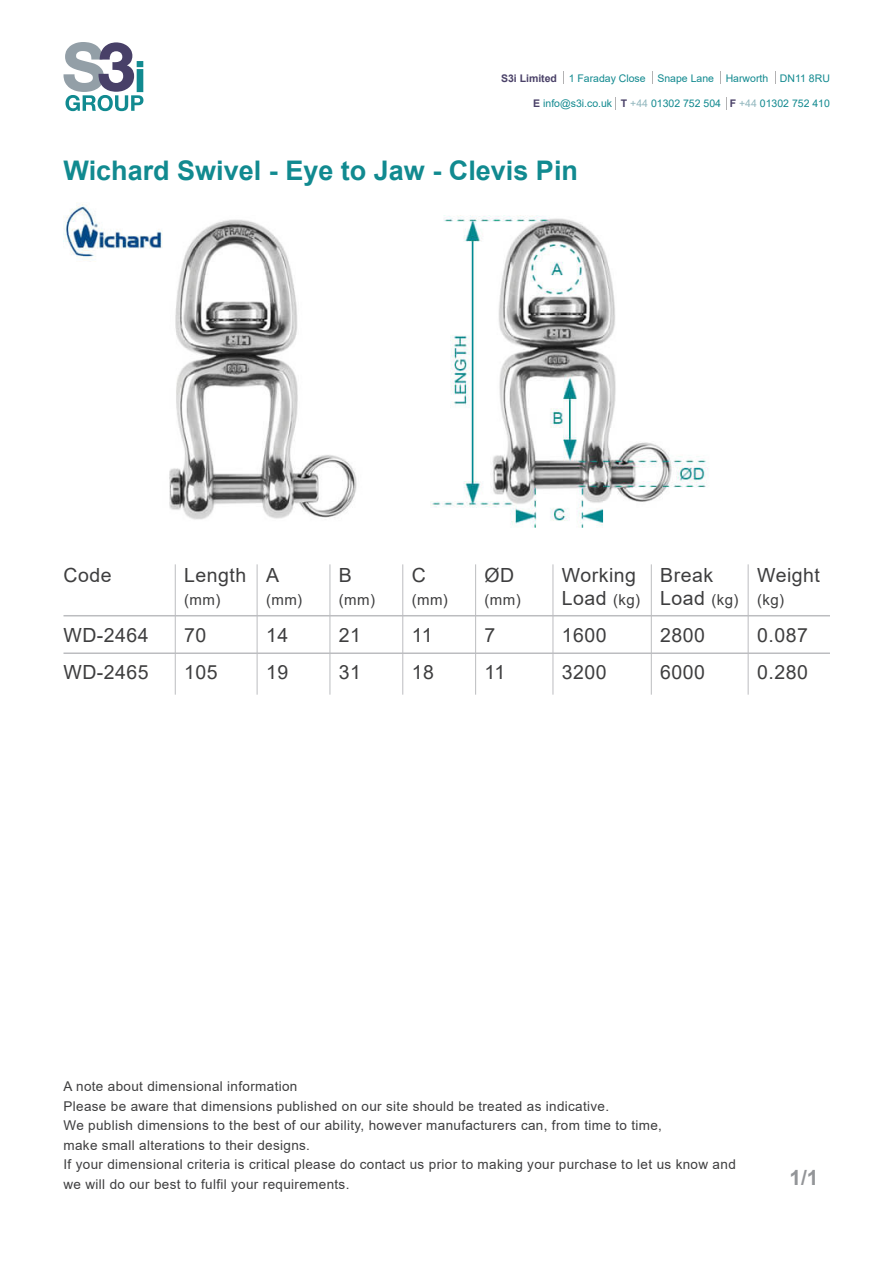
<style>
.page{position:relative;width:893px;height:1263px;background:#fff}
.page>*{position:absolute;margin:0;border:0;box-sizing:border-box;transform-origin:0 0}
.t1{font:700 27px "Arial";color:#118a90}
.t2{font:700 21px "Arial";color:#939598}
.t3{font:19.5px/37.5px "Arial";letter-spacing:.025em;color:#3e3e3f}
.t4{font:15px "Arial";letter-spacing:.025em;color:#3e3e3f}
.t5{font:13.5px/19.5px "Arial";letter-spacing:.025em;color:#3e3e3f}
.t6{font:10.5px "Arial";color:#11898f}
.s1{font-weight:700;color:#4a4168}
.s2{color:#92b7be}
.s3{font-size:15px}
</style>
<div class="page">
<img style="left:64px;top:202px;width:644px;height:326px">
<svg style="left:775px;top:71px;width:1px;height:13px"></svg>
<svg style="left:652px;top:71px;width:1px;height:13px"></svg>
<svg style="left:720px;top:71px;width:1px;height:13px"></svg>
<svg style="left:563px;top:71px;width:1px;height:13px"></svg>
<svg style="left:615px;top:97px;width:1px;height:13px"></svg>
<svg style="left:726px;top:97px;width:1px;height:13px"></svg>
<svg style="left:63px;top:42px;width:80px;height:69px"></svg>
<hr style="left:175px;top:564px;width:1px;height:131px;background:#bcbdc0">
<hr style="left:257px;top:564px;width:1px;height:131px;background:#bcbdc0">
<hr style="left:329px;top:564px;width:1px;height:131px;background:#bcbdc0">
<hr style="left:402px;top:564px;width:1px;height:131px;background:#bcbdc0">
<hr style="left:475px;top:564px;width:1px;height:131px;background:#bcbdc0">
<hr style="left:552px;top:564px;width:1px;height:131px;background:#bcbdc0">
<hr style="left:748px;top:564px;width:1px;height:131px;background:#bcbdc0">
<hr style="left:651px;top:564px;width:1px;height:131px;background:#bcbdc0">
<hr style="left:64px;top:615px;width:766px;height:1px;background:#bcbdc0">
<hr style="left:64px;top:652px;width:766px;height:2px;background:#bcbdc0">
<p class="t6" style="left:501px;top:71px;width:330px"><span class="s1">S3i Limited</span> 1 Faraday Close Snape Lane Harworth DN11 8RU</p>
<p class="t6" style="left:533px;top:96px;width:298px"><span class="s1">E</span> info@s3i.co.uk <span class="s1">T</span> <span class="s2">+44</span> 01302 752 504 <span class="s1">F</span> <span class="s2">+44</span> 01302 752 410</p>
<h1 class="t1" style="left:64px;top:152px;width:516px">Wichard Swivel - Eye to Jaw - Clevis Pin</h1>
<h3 class="t3" style="left:64px;top:557px;width:50px">Code</h3>
<h3 class="t3" style="left:184px;top:557px;width:64px">Length</h3>
<p class="t4" style="left:184px;top:589px;width:38px">(mm)</p>
<h3 class="t3" style="left:64px;top:616px;width:87px">WD-2464<br>WD-2465</h3>
<h3 class="t3" style="left:184px;top:616px;width:35px">70<br>105</h3>
<h3 class="t3" style="left:266px;top:557px;width:15px">A</h3>
<p class="t4" style="left:266px;top:589px;width:38px">(mm)</p>
<h3 class="t3" style="left:266px;top:616px;width:24px">14<br>19</h3>
<h3 class="t3" style="left:339px;top:557px;width:15px">B</h3>
<p class="t4" style="left:339px;top:589px;width:38px">(mm)</p>
<h3 class="t3" style="left:339px;top:616px;width:24px">21<br>31</h3>
<h3 class="t3" style="left:412px;top:557px;width:16px">C</h3>
<p class="t4" style="left:412px;top:589px;width:38px">(mm)</p>
<h3 class="t3" style="left:412px;top:616px;width:24px">11<br>18</h3>
<h3 class="t3" style="left:485px;top:557px;width:31px">ØD</h3>
<p class="t4" style="left:485px;top:589px;width:38px">(mm)</p>
<h3 class="t3" style="left:485px;top:616px;width:22px">7<br>11</h3>
<h3 class="t3" style="left:562px;top:564px;width:80px;line-height:22.5px">Working<br>Load <span class="s3">(kg)</span></h3>
<h3 class="t3" style="left:562px;top:616px;width:46px">1600<br>3200</h3>
<h3 class="t3" style="left:660px;top:564px;width:80px;line-height:22.5px">Break<br>Load <span class="s3">(kg)</span></h3>
<h3 class="t3" style="left:660px;top:616px;width:46px">2800<br>6000</h3>
<h3 class="t3" style="left:757px;top:557px;width:64px">Weight</h3>
<p class="t4" style="left:757px;top:589px;width:28px">(kg)</p>
<h3 class="t3" style="left:757px;top:616px;width:52px">0.087<br>0.280</h3>
<p class="t5" style="left:64px;top:1076px;width:674px">A note about dimensional information<br>Please be aware that dimensions published on our site should be treated as indicative.<br>We publish dimensions to the best of our ability, however manufacturers can, from time to time,<br>make small alterations to their designs.<br>If your dimensional criteria is critical please do contact us prior to making your purchase to let us know and we will do our best to fulfil your requirements.</p>
<h2 class="t2" style="left:789px;top:1163px;width:31px">1/1</h2>
</div>
